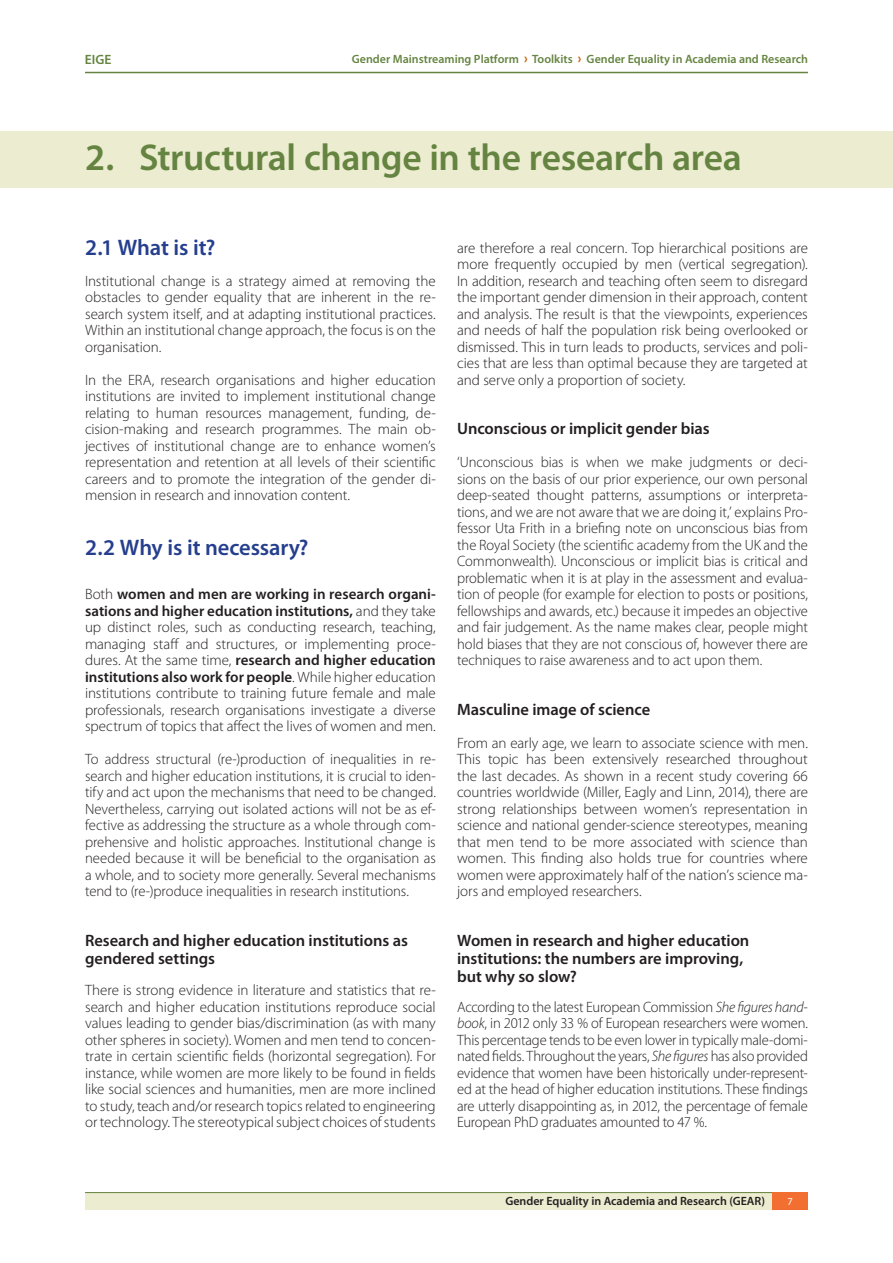
<style>
.page{position:relative;width:893px;height:1263px;background:#fff}
.page>*{position:absolute;margin:0;border:0;box-sizing:border-box;transform-origin:0 0}
.t1{font:600 37.5px "Myriad Pro";letter-spacing:-.01em;color:#658441}
.Title_2{font:600 22.5px "Myriad Pro";letter-spacing:-.01em;color:#253f8e}
.title_3{font:600 16.5px/18px "Myriad Pro";letter-spacing:-.005em;color:#231f20}
.Body_text{font:300 15px/16.5px "Myriad Pro";letter-spacing:-.005em;color:#231f20;text-align:justify}
.t2{font:600 13.5px "Myriad Pro";color:#658441}
.t3{font:600 12px "Myriad Pro";color:#658441}
.t4{font:600 12px "Myriad Pro";color:#231f20}
.t5{font:10.5px "Myriad Pro";color:#fff}
.s1{font-weight:900;font-size:14.1px;color:#ca6c17}
.s2{font-weight:600}
.s3{font-style:italic}
</style>
<div class="page">
<hr style="left:85px;top:72px;width:723px;height:1px;background:#658441">
<div style="left:85px;top:1192px;width:695px;height:18px;background:#ececd0"></div>
<hr style="left:85px;top:1192px;width:688px;height:1px;background:#658441">
<div style="left:772px;top:1192px;width:36px;height:18px;background:#f36e31"></div>
<div style="left:0;top:131px;width:893px;height:57px;background:#ececd0"></div>
<p class="t2" style="left:85px;top:52px;width:28px">EIGE</p>
<p class="t3" style="left:352px;top:52px;width:458px">Gender Mainstreaming Platform <span class="s1">›</span> Toolkits <span class="s1">›</span> Gender Equality in Academia and Research</p>
<p class="t1" style="left:85px;top:137px;width:658px">2. Structural change in the research area</p>
<p class="Title_2" style="left:85px;top:235px;width:132px">2.1 What is it?</p>
<p class="Body_text" style="left:85px;top:273px;width:352px">Institutional change is a strategy aimed at removing the obstacles to gender equality that are inherent in the re&shy;search system itself, and at adapting institutional practices.<br>Within an institutional change approach, the focus is on the organisation.</p>
<p class="Body_text" style="left:85px;top:372px;width:352px">In the ERA, research organisations and higher education institutions are invited to implement institutional change relating to human resources management, funding, de&shy;cision-making and research programmes. The main ob&shy;jectives of institutional change are to enhance women’s representation and retention at all levels of their scientific careers and to promote the integration of the gender di&shy;mension in research and innovation content.</p>
<p class="Title_2" style="left:85px;top:535px;width:225px">2.2 Why is it necessary?</p>
<p class="Body_text" style="left:85px;top:586px;width:352px">Both <span class="s2">women and men are working in research organi&shy;sations and higher education institutions,</span> and they take up distinct roles, such as conducting research, teaching, managing staff and structures, or implementing proce&shy;dures. At the same time, <span class="s2">research and higher education institutions also work for people</span>. While higher education institutions contribute to training future female and male professionals, research organisations investigate a diverse spectrum of topics that affect the lives of women and men.</p>
<p class="Body_text" style="left:85px;top:751px;width:352px">To address structural (re-)production of inequalities in re&shy;search and higher education institutions, it is crucial to iden&shy;tify and act upon the mechanisms that need to be changed.<br>Nevertheless, carrying out isolated actions will not be as ef&shy;fective as addressing the structure as a whole through com&shy;prehensive and holistic approaches. Institutional change is needed because it will be beneficial to the organisation as a whole, and to society more generally. Several mechanisms tend to (re-)produce inequalities in research institutions.</p>
<p class="title_3" style="left:85px;top:931px;width:324px">Research and higher education institutions as gendered settings</p>
<p class="Body_text" style="left:85px;top:982px;width:352px">There is strong evidence in literature and statistics that re&shy;search and higher education institutions reproduce social values leading to gender bias/discrimination (as with many other spheres in society). Women and men tend to concen&shy;trate in certain scientific fields (horizontal segregation). For instance, while women are more likely to be found in fields like social sciences and humanities, men are more inclined to study, teach and/or research topics related to engineering or technology. The stereotypical subject choices of students</p>
<p class="Body_text" style="left:457px;top:240px;width:352px">are therefore a real concern. Top hierarchical positions are more frequently occupied by men (vertical segregation).<br>In addition, research and teaching often seem to disregard the important gender dimension in their approach, content and analysis. The result is that the viewpoints, experiences and needs of half the population risk being overlooked or dismissed. This in turn leads to products, services and poli&shy;cies that are less than optimal because they are targeted at and serve only a proportion of society.</p>
<p class="title_3" style="left:457px;top:420px;width:254px">Unconscious or implicit gender bias</p>
<p class="Body_text" style="left:457px;top:454px;width:352px">‘Unconscious bias is when we make judgments or deci&shy;sions on the basis of our prior experience, our own personal deep-seated thought patterns, assumptions or interpreta&shy;tions, and we are not aware that we are doing it,’ explains Pro&shy;fessor Uta Frith in a briefing note on unconscious bias from the Royal Society (the scientific academy from the UK and the Commonwealth). Unconscious or implicit bias is critical and problematic when it is at play in the assessment and evalua&shy;tion of people (for example for election to posts or positions, fellowships and awards, etc.) because it impedes an objective and fair judgement. As the name makes clear, people might hold biases that they are not conscious of, however there are techniques to raise awareness and to act upon them.</p>
<p class="title_3" style="left:457px;top:700px;width:195px">Masculine image of science</p>
<p class="Body_text" style="left:457px;top:735px;width:352px">From an early age, we learn to associate science with men.<br>This topic has been extensively researched throughout the last decades. As shown in a recent study covering 66 countries worldwide (Miller, Eagly and Linn, 2014), there are strong relationships between women’s representation in science and national gender-science stereotypes, meaning that men tend to be more associated with science than women. This finding also holds true for countries where women were approximately half of the nation’s science ma&shy;jors and employed researchers.</p>
<p class="title_3" style="left:457px;top:931px;width:294px">Women in research and higher education institutions: the numbers are improving, but why so slow?</p>
<p class="Body_text" style="left:457px;top:999px;width:352px">According to the latest European Commission <span class="s3">She figures hand&shy;book</span>, in 2012 only 33 % of European researchers were women.<br>This percentage tends to be even lower in typically male-domi&shy;nated fields. Throughout the years, <span class="s3">She figures</span> has also provided evidence that women have been historically under-represent&shy;ed at the head of higher education institutions. These findings are utterly disappointing as, in 2012, the percentage of female European PhD graduates amounted to 47 %.</p>
<p class="t4" style="left:505px;top:1194px;width:261px">Gender Equality in Academia and Research (GEAR)</p>
<p class="t5" style="left:787px;top:1195px;width:7px">7</p>
</div>
